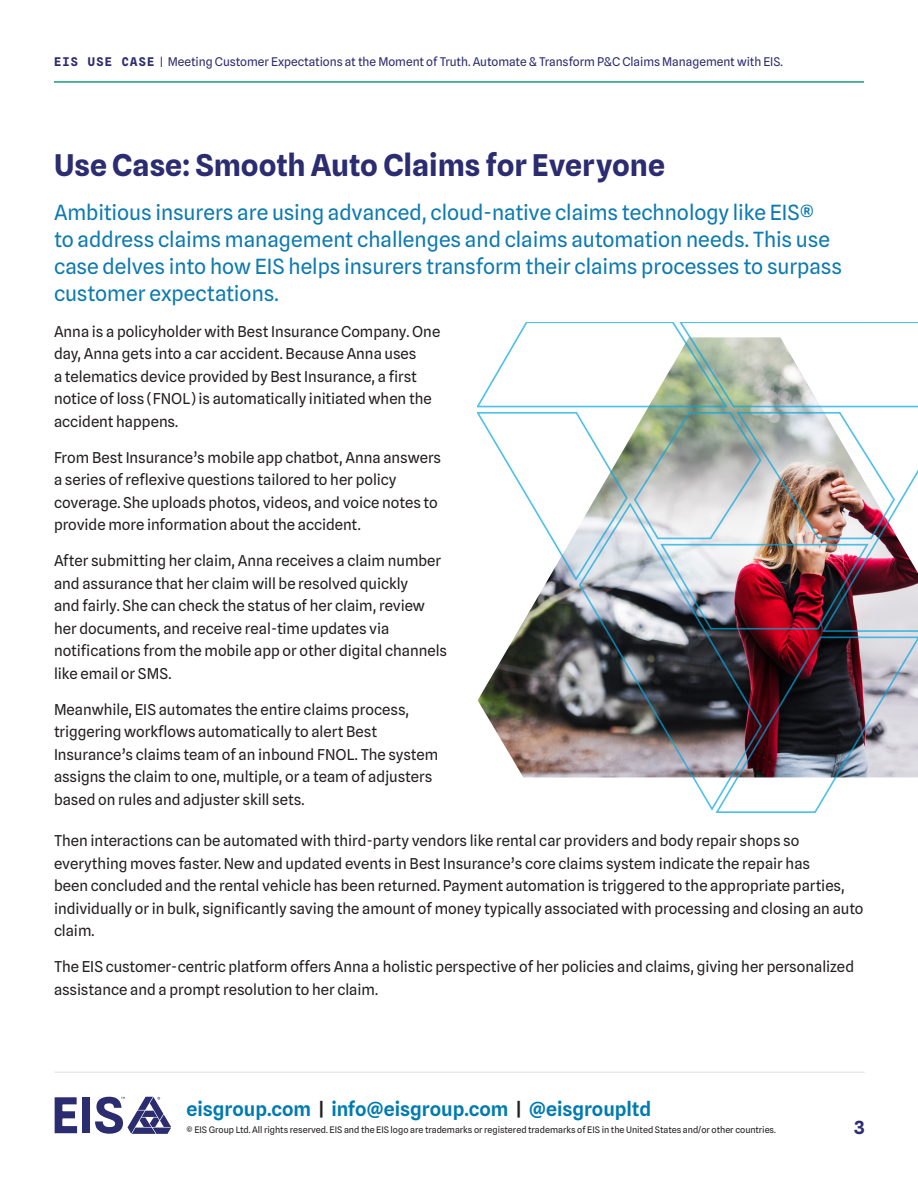
<style>
.page{position:relative;width:918px;height:1188px;background:#fff}
.page>*{position:absolute;margin:0;border:0;box-sizing:border-box;transform-origin:0 0}
.Body{font:700 30px "Spline Sans";color:#2c2c71}
.Subheading{font:21px/27px "Spline Sans";color:#0d7ab0}
.t1{font:600 19.5px "Spline Sans";color:#007aaf}
.t2{font:18px "Spline Sans Mono";color:#2c2c71}
.Body-2{font:15px/22.5px "Spline Sans";color:#231f20}
.t3{font:12px "Spline Sans";letter-spacing:-.005em;color:#2c2c71}
.t4{font:9px "Spline Sans";color:#231f20}
.s1{font-family:"Spline Sans Mono"}
.s2{color:#231f20}
</style>
<div class="page">
<hr style="left:55px;top:1072px;width:810px;height:1px;background:#e7e8e9">
<svg style="left:55px;top:1097px;width:22px;height:36px"></svg>
<div style="left:82px;top:1097px;width:8px;height:36px;background:#2c2c71"></div>
<svg style="left:95px;top:1097px;width:76px;height:37px"></svg>
<hr style="left:54px;top:81px;width:810px;height:2px;background:#199d7b">
<img style="left:478px;top:322px;width:440px;height:490px">
<p class="t3" style="left:54px;top:54px;width:731px"><span class="s1">EIS USE CASE</span> | Meeting Customer Expectations at the Moment of Truth. Automate &amp; Transform P&amp;C Claims Management with EIS.</p>
<p class="Body" style="left:54px;top:146px;width:612px">Use Case: Smooth Auto Claims for Everyone</p>
<p class="Subheading" style="left:54px;top:198px;width:790px">Ambitious insurers are using advanced, cloud-native claims technology like EIS®<br>to address claims management challenges and claims automation needs. This use case delves into how EIS helps insurers transform their claims processes to surpass customer expectations.</p>
<p class="Body-2" style="left:54px;top:320px;width:388px">Anna is a policyholder with Best Insurance Company. One day, Anna gets into a car accident. Because Anna uses<br>a telematics device provided by Best Insurance, a first notice of loss (FNOL) is automatically initiated when the accident happens.</p>
<p class="Body-2" style="left:54px;top:446px;width:389px">From Best Insurance’s mobile app chatbot, Anna answers a series of reflexive questions tailored to her policy coverage. She uploads photos, videos, and voice notes to provide more information about the accident.</p>
<p class="Body-2" style="left:54px;top:549px;width:395px">After submitting her claim, Anna receives a claim number and assurance that her claim will be resolved quickly<br>and fairly. She can check the status of her claim, review her documents, and receive real-time updates via notifications from the mobile app or other digital channels like email or SMS.</p>
<p class="Body-2" style="left:54px;top:698px;width:386px">Meanwhile, EIS automates the entire claims process, triggering workflows automatically to alert Best Insurance’s claims team of an inbound FNOL. The system assigns the claim to one, multiple, or a team of adjusters based on rules and adjuster skill sets.</p>
<p class="Body-2" style="left:54px;top:829px;width:811px">Then interactions can be automated with third-party vendors like rental car providers and body repair shops so everything moves faster. New and updated events in Best Insurance’s core claims system indicate the repair has<br>been concluded and the rental vehicle has been returned. Payment automation is triggered to the appropriate parties, individually or in bulk, significantly saving the amount of money typically associated with processing and closing an auto claim.</p>
<p class="Body-2" style="left:54px;top:955px;width:802px">The EIS customer-centric platform offers Anna a holistic perspective of her policies and claims, giving her personalized assistance and a prompt resolution to her claim.</p>
<h3 class="t1" style="left:187px;top:1096px;width:466px">eisgroup.com <span class="s2">|</span> info@eisgroup.com <span class="s2">|</span> @eisgroupltd</h3>
<p class="t4" style="left:187px;top:1124px;width:591px">© EIS Group Ltd. All rights reserved. EIS and the EIS logo are trademarks or registered trademarks of EIS in the United States and/or other countries.</p>
<p class="t2" style="left:854px;top:1116px;width:12px">3</p>
</div>
